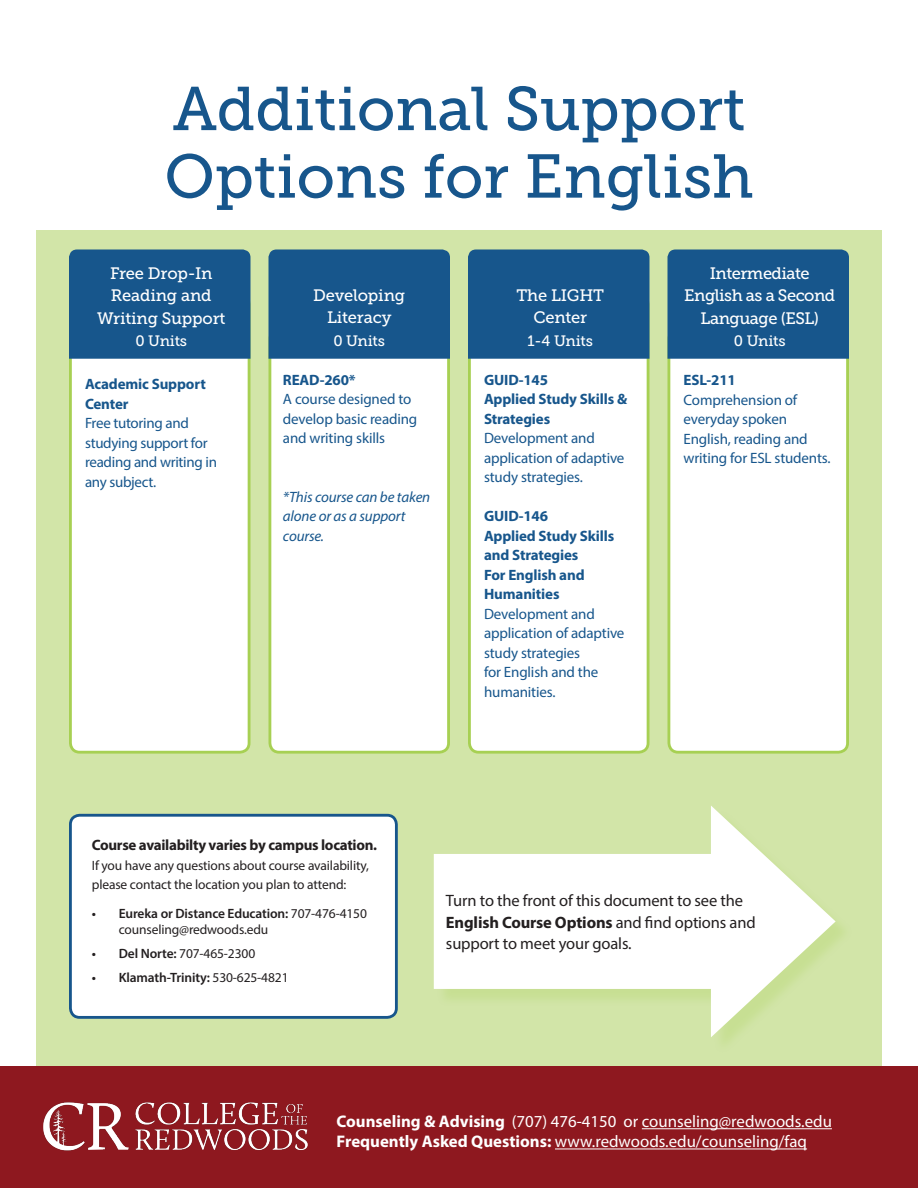
<style>
.page{position:relative;width:918px;height:1188px;background:#fff}
.page>*{position:absolute;margin:0;border:0;box-sizing:border-box;transform-origin:0 0}
.t1{font:61.5px/67.5px "Museo Slab 500";color:#17568c}
.t2{font:16.8px "Myriad Pro";color:#fff}
.t3{font:16.5px/22.5px "Museo Slab 500";letter-spacing:-.015em;color:#fff;text-align:center}
.t4{font:16.5px/21.5px "Myriad Pro";letter-spacing:-.01em;color:#231f20}
.t5{font:15px/19.5px "Myriad Pro";letter-spacing:-.01em;color:#17568c}
.t6{font:700 15px/19.5px "Myriad Pro";letter-spacing:-.01em;color:#17568c}
.t7{font:italic 15px/19.5px "Myriad Pro";letter-spacing:-.01em;color:#17568c}
.t8{font:700 15px "Myriad Pro";letter-spacing:-.02em;color:#231f20}
.t9{font:15px "Museo Slab 500";letter-spacing:-.01em;color:#fff}
.t10{font:13.5px/19.5px "Myriad Pro";letter-spacing:-.01em;color:#231f20}
.t11{font:600 13.5px "Myriad Pro";letter-spacing:-.01em;color:#231f20}
.s1{font-weight:600}
.s2{font-weight:400}
.s3{font-weight:700}
</style>
<div class="page">
<div style="left:36px;top:230px;width:846px;height:915px;background:#d2e5a8"></div>
<div style="left:669px;top:330px;width:179px;height:422px;background:#fff;border-radius:9px"></div>
<div style="left:668px;top:328px;width:181px;height:426px;border:3px solid #a7d053;border-radius:9px"></div>
<div style="left:469px;top:295px;width:179px;height:457px;background:#fff;border-radius:9px"></div>
<div style="left:468px;top:294px;width:182px;height:460px;border:3px solid #a7d053;border-radius:9px"></div>
<div style="left:668px;top:249px;width:181px;height:110px;background:#17568c"></div>
<div style="left:468px;top:249px;width:182px;height:110px;background:#17568c"></div>
<div style="left:436px;top:809px;width:417px;height:246px;background:#a7d053;opacity:.25"></div>
<div style="left:434px;top:854px;width:298px;height:135px;background:#fff"></div>
<svg style="left:711px;top:806px;width:125px;height:231px"></svg>
<div style="left:0;top:1067px;width:918px;height:121px;background:#8e181f"></div>
<hr style="left:642px;top:1128px;width:190px;height:1px;background:#fff">
<hr style="left:555px;top:1149px;width:252px;height:1px;background:#fff">
<img style="left:43px;top:1102px;width:265px;height:49px">
<div style="left:70px;top:815px;width:326px;height:202px;background:#fff;border-radius:9px"></div>
<div style="left:69px;top:814px;width:329px;height:205px;border:3px solid #17568c;border-radius:9px"></div>
<div style="left:70px;top:295px;width:179px;height:457px;background:#fff;border-radius:9px"></div>
<div style="left:69px;top:294px;width:182px;height:460px;border:3px solid #a7d053;border-radius:9px"></div>
<div style="left:69px;top:249px;width:181px;height:110px;background:#17568c"></div>
<div style="left:270px;top:330px;width:179px;height:422px;background:#fff;border-radius:9px"></div>
<div style="left:269px;top:328px;width:181px;height:426px;border:3px solid #a7d053;border-radius:9px"></div>
<div style="left:268px;top:249px;width:182px;height:110px;background:#17568c"></div>
<p class="t1" style="left:164px;top:76px;width:591px">Additional Support<br>Options for English</p>
<p class="t3" style="left:97px;top:262px;width:130px">Free Drop-In<br>Reading and<br>Writing Support</p>
<p class="t9" style="left:135px;top:333px;width:53px">0 Units</p>
<p class="t6" style="left:85px;top:374px;width:122px">Academic Support<br>Center</p>
<p class="t5" style="left:85px;top:413px;width:133px">Free tutoring and studying support for reading and writing in any subject.</p>
<p class="t3" style="left:313px;top:284px;width:93px">Developing</p>
<p class="t3" style="left:327px;top:307px;width:66px">Literacy</p>
<p class="t9" style="left:333px;top:332px;width:53px">0 Units</p>
<p class="t6" style="left:283px;top:370px;width:74px">READ-260*</p>
<p class="t5" style="left:283px;top:389px;width:136px">A course designed to develop basic reading and writing skills</p>
<p class="t7" style="left:283px;top:487px;width:149px">*This course can be taken alone or as a support course.</p>
<p class="t3" style="left:516px;top:284px;width:89px">The LIGHT</p>
<p class="t3" style="left:533px;top:307px;width:55px">Center</p>
<p class="t9" style="left:528px;top:332px;width:67px">1-4 Units</p>
<p class="t6" style="left:484px;top:370px;width:66px">GUID-145</p>
<p class="t6" style="left:484px;top:389px;width:145px">Applied Study Skills &amp;<br>Strategies</p>
<p class="t5" style="left:484px;top:428px;width:142px">Development and application of adaptive study strategies.</p>
<p class="t6" style="left:484px;top:506px;width:66px">GUID-146</p>
<p class="t6" style="left:484px;top:526px;width:132px">Applied Study Skills and Strategies<br>For English and<br>Humanities</p>
<p class="t5" style="left:484px;top:604px;width:142px">Development and application of adaptive study strategies<br>for English and the humanities.</p>
<p class="t3" style="left:684px;top:262px;width:153px">Intermediate<br>English as a Second<br>Language (ESL)</p>
<p class="t9" style="left:734px;top:333px;width:53px">0 Units</p>
<p class="t6" style="left:684px;top:370px;width:54px">ESL-211</p>
<p class="t5" style="left:684px;top:390px;width:149px">Comprehension of everyday spoken<br>English, reading and writing for ESL students.</p>
<p class="t8" style="left:92px;top:835px;width:287px">Course availabilty varies by campus location.</p>
<p class="t10" style="left:92px;top:855px;width:279px">If you have any questions about course availability, please contact the location you plan to attend:</p>
<p class="t10" style="left:119px;top:905px;width:250px;line-height:16.2px;text-indent:-27px"><span class="s1">• Eureka or Distance Education:</span> 707-476-4150 counseling@redwoods.edu</p>
<p class="t10" style="left:92px;top:943px;width:165px"><span class="s1">• Del Norte:</span> 707-465-2300</p>
<p class="t11" style="left:92px;top:969px;width:198px">• Klamath-Trinity: <span class="s2">530-625-4821</span></p>
<p class="t4" style="left:446px;top:890px;width:299px">Turn to the front of this document to see the</p>
<p class="t4" style="left:446px;top:911px;width:311px"><span class="s3">English Course Options</span> and find options and support to meet your goals.</p>
<p class="t2" style="left:337px;top:1111px;width:497px"><span class="s3">Counseling &amp; Advising</span> (707) 476-4150 or counseling@redwoods.edu</p>
<p class="t2" style="left:337px;top:1131px;width:472px"><span class="s3">Frequently Asked Questions:</span> www.redwoods.edu/counseling/faq</p>
</div>
